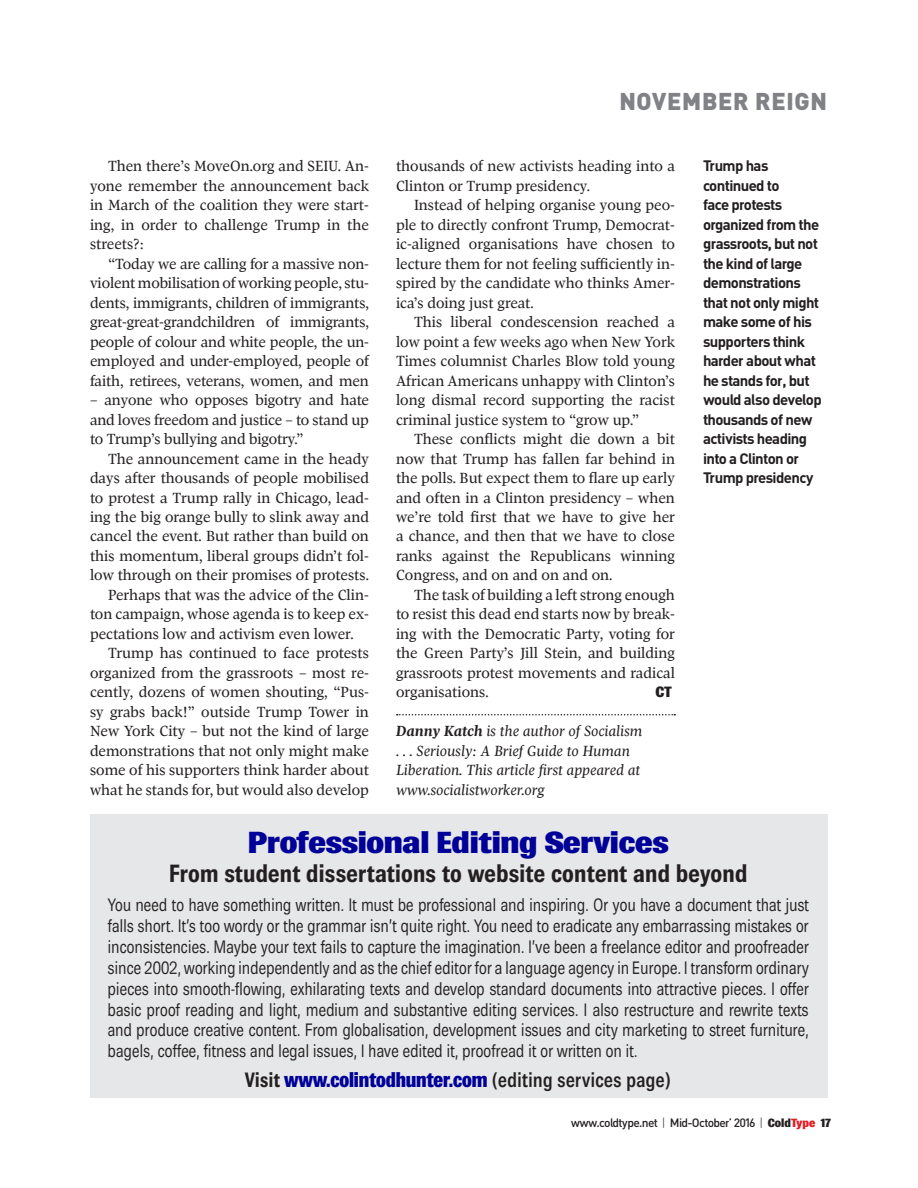
<style>
.page{position:relative;width:918px;height:1188px;background:#fff}
.page>*{position:absolute;margin:0;border:0;box-sizing:border-box;transform-origin:0 0}
.t1{font:800 30.6px "Brown";letter-spacing:-.01em;color:#009;scale:1.1 1}
.t2{font:700 25.05px "Brown";letter-spacing:-.02em;color:#231f20;scale:.94 1}
.t3{font:900 24px "Nu Din";letter-spacing:.06em;color:#808285}
.t4{font:800 20.85px "Brown";letter-spacing:-.01em;color:#009;scale:.89 1}
.t5{font:300 18.15px/20.9px "Brown";letter-spacing:-.02em;color:#231f20;text-align:justify;scale:.89 1}
.t6{font:15px/19.5px "Pratt Nova Text";color:#231f20;text-align:justify}
.t7{font:700 15px/19.5px "Nu Din";letter-spacing:.005em;color:#231f20}
.t8{font:italic 15px/19.5px "Pratt Nova Text";color:#231f20}
.t9{font:800 15px "Brown";color:#231f20}
.t10{font:500 12px "Nu Din";color:#231f20}
.s1{font-family:"Pratt Pro";font-weight:700}
.s2{font-weight:700;color:#231f20}
.s3{font-weight:500;color:#231f20}
.s4{font-weight:300}
.s5{font-family:"Brown";font-weight:800}
.s6{font-family:"Brown";font-weight:800;color:#e11b22}
</style>
<div class="page">
<svg style="left:397px;top:714px;width:278px;height:2px"></svg>
<div style="left:90px;top:814px;width:738px;height:284px;background:#e6e7e8"></div>
<h3 class="t3" style="left:620px;top:85px;width:209px">NOVEMBER REIGN</h3>
<p class="t6" style="left:396px;top:157px;width:281px">thousands of new activists heading into a<br>Clinton or Trump presidency.</p>
<p class="t6" style="left:396px;top:196px;width:281px;text-indent:18px">Instead of helping organise young peo&shy;ple to directly confront Trump, Democrat&shy;ic-aligned organisations have chosen to lecture them for not feeling sufficiently in&shy;spired by the candidate who thinks Amer&shy;ica’s doing just great.</p>
<p class="t6" style="left:396px;top:313px;width:281px;text-indent:18px">This liberal condescension reached a low point a few weeks ago when New York Times columnist Charles Blow told young African Americans unhappy with Clinton’s long dismal record supporting the racist criminal justice system to “grow up.”</p>
<p class="t6" style="left:396px;top:430px;width:281px;text-indent:18px">These conflicts might die down a bit now that Trump has fallen far behind in the polls. But expect them to flare up early and often in a Clinton presidency – when we’re told first that we have to give her a chance, and then that we have to close ranks against the Republicans winning Congress, and on and on and on.</p>
<p class="t6" style="left:396px;top:586px;width:281px;text-indent:18px">The task of building a left strong enough to resist this dead end starts now by break&shy;ing with the Democratic Party, voting for the Green Party’s Jill Stein, and building grassroots protest movements and radical organisations.</p>
<p class="t6" style="left:90px;top:157px;width:281px;text-indent:18px">Then there’s MoveOn.org and SEIU. An&shy;yone remember the announcement back in March of the coalition they were start&shy;ing, in order to challenge Trump in the streets?:</p>
<p class="t6" style="left:90px;top:254px;width:281px;text-indent:18px">“Today we are calling for a massive non&shy;violent mobilisation of working people, stu&shy;dents, immigrants, children of immigrants, great-great-grandchildren of immigrants, people of colour and white people, the un&shy;employed and under-employed, people of faith, retirees, veterans, women, and men</p>
<p class="t6" style="left:90px;top:391px;width:281px">– anyone who opposes bigotry and hate and loves freedom and justice – to stand up to Trump’s bullying and bigotry.”</p>
<p class="t6" style="left:108px;top:449px;width:263px">The announcement came in the heady</p>
<p class="t6" style="left:90px;top:469px;width:280px">days after thousands of people mobilised</p>
<p class="t6" style="left:90px;top:488px;width:280px">to protest a Trump rally in Chicago, lead-</p>
<p class="t6" style="left:90px;top:508px;width:281px">ing the big orange bully to slink away and</p>
<p class="t6" style="left:90px;top:527px;width:280px">cancel the event. But rather than build on</p>
<p class="t6" style="left:90px;top:547px;width:280px">this momentum, liberal groups didn’t fol-</p>
<p class="t6" style="left:90px;top:566px;width:280px">low through on their promises of protests.</p>
<p class="t6" style="left:108px;top:586px;width:263px">Perhaps that was the advice of the Clin-</p>
<p class="t6" style="left:90px;top:605px;width:281px">ton campaign, whose agenda is to keep ex-</p>
<p class="t6" style="left:90px;top:625px;width:265px">pectations low and activism even lower.</p>
<p class="t6" style="left:108px;top:644px;width:263px">Trump has continued to face protests</p>
<p class="t6" style="left:90px;top:664px;width:280px">organized from the grassroots – most re-</p>
<p class="t6" style="left:90px;top:683px;width:281px">cently, dozens of women shouting, “Pus-</p>
<p class="t6" style="left:90px;top:703px;width:280px">sy grabs back!” outside Trump Tower in</p>
<p class="t6" style="left:90px;top:722px;width:280px">New York City – but not the kind of large</p>
<p class="t6" style="left:90px;top:742px;width:281px">demonstrations that not only might make</p>
<p class="t6" style="left:90px;top:761px;width:280px">some of his supporters think harder about</p>
<p class="t6" style="left:90px;top:781px;width:280px">what he stands for, but would also develop</p>
<p class="t7" style="left:703px;top:155px;width:120px">Trump has continued to<br>face protests organized from the grassroots, but not the kind of large demonstrations that not only might make some of his supporters think harder about what he stands for, but would also develop thousands of new activists heading into a Clinton or<br>Trump presidency</p>
<p class="t9" style="left:656px;top:684px;width:18px">CT</p>
<p class="t8" style="left:396px;top:722px;width:248px"><span class="s1">Danny Katch</span> is the author of Socialism . . . Seriously: A Brief Guide to Human Liberation. This article first appeared at www.socialistworker.org</p>
<h1 class="t1" style="left:248px;top:825px;width:384px">Professional Editing Services</h1>
<h2 class="t2" style="left:169px;top:859px;width:618px">From student dissertations to website content and beyond</h2>
<p class="t5" style="left:107px;top:894px;width:790px">You need to have something written. It must be professional and inspiring. Or you have a document that just falls short. It’s too wordy or the grammar isn’t quite right. You need to eradicate any embarrassing mistakes or inconsistencies. Maybe your text fails to capture the imagination. I’ve been a freelance editor and proofreader since 2002, working independently and as the chief editor for a language agency in Europe. I transform ordinary pieces into smooth-flowing, exhilarating texts and develop standard documents into attractive pieces. I offer basic proof reading and light, medium and substantive editing services. I also restructure and rewrite texts and produce creative content. From globalisation, development issues and city marketing to street furniture, bagels, coffee, fitness and legal issues, I have edited it, proofread it or written on it.</p>
<h3 class="t4" style="left:245px;top:1068px;width:481px"><span class="s2">Visit</span> www.colintodhunter.com <span class="s3">(editing services page)</span></h3>
<p class="t10" style="left:571px;top:1115px;width:261px">www.coldtype.net <span class="s4">|</span> Mid-October’ 2016 <span class="s4">|</span> <span class="s5">Cold</span><span class="s6">Type</span> <span class="s5">17</span></p>
</div>
